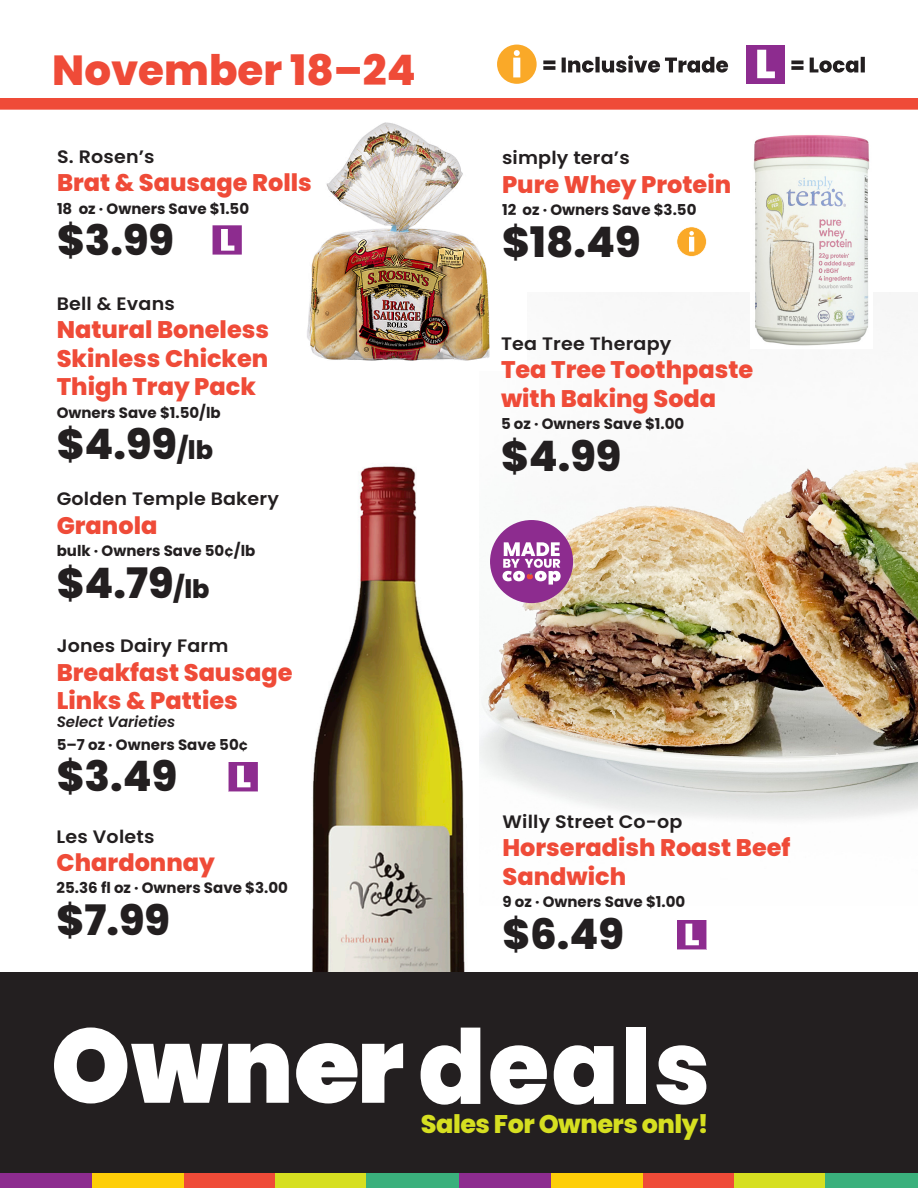
<style>
.page{position:relative;width:918px;height:1188px;background:#fff}
.page>*{position:absolute;margin:0;border:0;box-sizing:border-box;transform-origin:0 0}
.t1{font:800 42px "Poppins";color:#231f20}
.t2{font:800 42px "Poppins";color:#ef4b38}
.t3{font:800 25.5px "Poppins";letter-spacing:-.02em;color:#d6df21}
.t4{font:800 24px/28.5px "Poppins";color:#ef4b38}
.t5{font:600 18px "Poppins";letter-spacing:.01em;color:#231f20;scale:1.06 1}
.t6{font:700 15px "Poppins";color:#231f20}
.t7{font:italic 600 15px "Poppins";color:#231f20}
.s1{font-size:25.5px}
</style>
<div class="page">
<img style="left:479px;top:462px;width:439px;height:358px">
<img style="left:307px;top:122px;width:183px;height:239px">
<svg style="left:212px;top:225px;width:30px;height:30px"></svg>
<img style="left:265px;top:466px;width:211px;height:507px">
<div style="left:0;top:973px;width:918px;height:214px;background:#231f20"></div>
<div style="left:184px;top:1173px;width:91px;height:15px;background:#ef4b38"></div>
<div style="left:275px;top:1173px;width:92px;height:15px;background:#d6df21"></div>
<div style="left:367px;top:1173px;width:92px;height:15px;background:#3ab07c"></div>
<div style="left:0;top:1173px;width:92px;height:15px;background:#8d2c8f"></div>
<div style="left:92px;top:1173px;width:92px;height:15px;background:#fece08"></div>
<div style="left:643px;top:1173px;width:91px;height:15px;background:#ef4b38"></div>
<div style="left:734px;top:1173px;width:92px;height:15px;background:#d6df21"></div>
<div style="left:826px;top:1173px;width:92px;height:15px;background:#3ab07c"></div>
<div style="left:459px;top:1173px;width:92px;height:15px;background:#8d2c8f"></div>
<div style="left:551px;top:1173px;width:92px;height:15px;background:#fece08"></div>
<svg style="left:421px;top:1028px;width:59px;height:77px"></svg>
<svg style="left:490px;top:1045px;width:57px;height:60px"></svg>
<svg style="left:554px;top:1045px;width:60px;height:60px"></svg>
<div style="left:627px;top:1028px;width:19px;height:76px;background:#fff"></div>
<svg style="left:656px;top:1045px;width:50px;height:60px"></svg>
<svg style="left:54px;top:1028px;width:235px;height:76px"></svg>
<svg style="left:296px;top:1043px;width:107px;height:61px"></svg>
<svg style="left:497px;top:45px;width:40px;height:39px"></svg>
<svg style="left:543px;top:55px;width:185px;height:18px"></svg>
<div style="left:746px;top:45px;width:39px;height:38px;background:#8d2c8f"></div>
<svg style="left:757px;top:50px;width:18px;height:28px"></svg>
<svg style="left:791px;top:57px;width:74px;height:16px"></svg>
<svg style="left:0;top:98px;width:918px;height:12px;background:#ef503d"></svg>
<svg style="left:677px;top:920px;width:30px;height:30px"></svg>
<svg style="left:677px;top:227px;width:30px;height:30px"></svg>
<div style="left:490px;top:520px;width:83px;height:83px;background:#8d2c8f;border-radius:50%"></div>
<svg style="left:503px;top:542px;width:58px;height:43px"></svg>
<img style="left:753px;top:135px;width:117px;height:211px">
<svg style="left:228px;top:762px;width:30px;height:30px"></svg>
<p class="t2" style="left:52px;top:46px;width:365px">November 18–24</p>
<p class="t5" style="left:57px;top:146px;width:94px">S. Rosen’s</p>
<p class="t4" style="left:57px;top:169px;width:256px">Brat &amp; Sausage Rolls</p>
<p class="t6" style="left:57px;top:200px;width:194px">18 oz · Owners Save $1.50</p>
<p class="t1" style="left:57px;top:216px;width:118px">$3.99</p>
<p class="t5" style="left:57px;top:293px;width:113px">Bell &amp; Evans</p>
<p class="t4" style="left:57px;top:316px;width:214px">Natural Boneless</p>
<p class="t4" style="left:57px;top:344px;width:213px">Skinless Chicken<br>Thigh Tray Pack</p>
<p class="t6" style="left:57px;top:404px;width:165px">Owners Save $1.50/lb</p>
<p class="t1" style="left:57px;top:420px;width:158px">$4.99<span class="s1">/lb</span></p>
<p class="t5" style="left:57px;top:488px;width:211px">Golden Temple Bakery</p>
<p class="t4" style="left:57px;top:511px;width:102px">Granola</p>
<p class="t6" style="left:57px;top:542px;width:200px">bulk · Owners Save 50¢/lb</p>
<p class="t1" style="left:57px;top:559px;width:154px">$4.79<span class="s1">/lb</span></p>
<p class="t5" style="left:57px;top:635px;width:163px">Jones Dairy Farm</p>
<p class="t4" style="left:57px;top:658px;width:237px">Breakfast Sausage</p>
<p class="t4" style="left:57px;top:687px;width:183px">Links &amp; Patties</p>
<p class="t7" style="left:57px;top:713px;width:120px">Select Varieties</p>
<p class="t6" style="left:57px;top:736px;width:193px">5–7 oz · Owners Save 50¢</p>
<p class="t1" style="left:57px;top:752px;width:122px">$3.49</p>
<p class="t5" style="left:57px;top:826px;width:94px">Les Volets</p>
<p class="t4" style="left:57px;top:849px;width:160px">Chardonnay</p>
<p class="t6" style="left:57px;top:880px;width:233px">25.36 fl oz · Owners Save $3.00</p>
<p class="t1" style="left:57px;top:896px;width:115px">$7.99</p>
<p class="t5" style="left:502px;top:147px;width:122px">simply tera’s</p>
<p class="t4" style="left:502px;top:170px;width:231px">Pure Whey Protein</p>
<p class="t6" style="left:502px;top:201px;width:196px">12 oz · Owners Save $3.50</p>
<p class="t1" style="left:502px;top:218px;width:140px">$18.49</p>
<p class="t5" style="left:501px;top:333px;width:162px">Tea Tree Therapy</p>
<p class="t4" style="left:501px;top:356px;width:254px">Tea Tree Toothpaste with Baking Soda</p>
<p class="t6" style="left:501px;top:415px;width:185px">5 oz · Owners Save $1.00</p>
<p class="t1" style="left:501px;top:432px;width:122px">$4.99</p>
<p class="t5" style="left:502px;top:811px;width:171px">Willy Street Co-op</p>
<p class="t4" style="left:502px;top:834px;width:290px">Horseradish Roast Beef<br>Sandwich</p>
<p class="t6" style="left:502px;top:893px;width:184px">9 oz · Owners Save $1.00</p>
<p class="t1" style="left:502px;top:910px;width:123px">$6.49</p>
<p class="t3" style="left:421px;top:1110px;width:289px">Sales For Owners only!</p>
</div>
